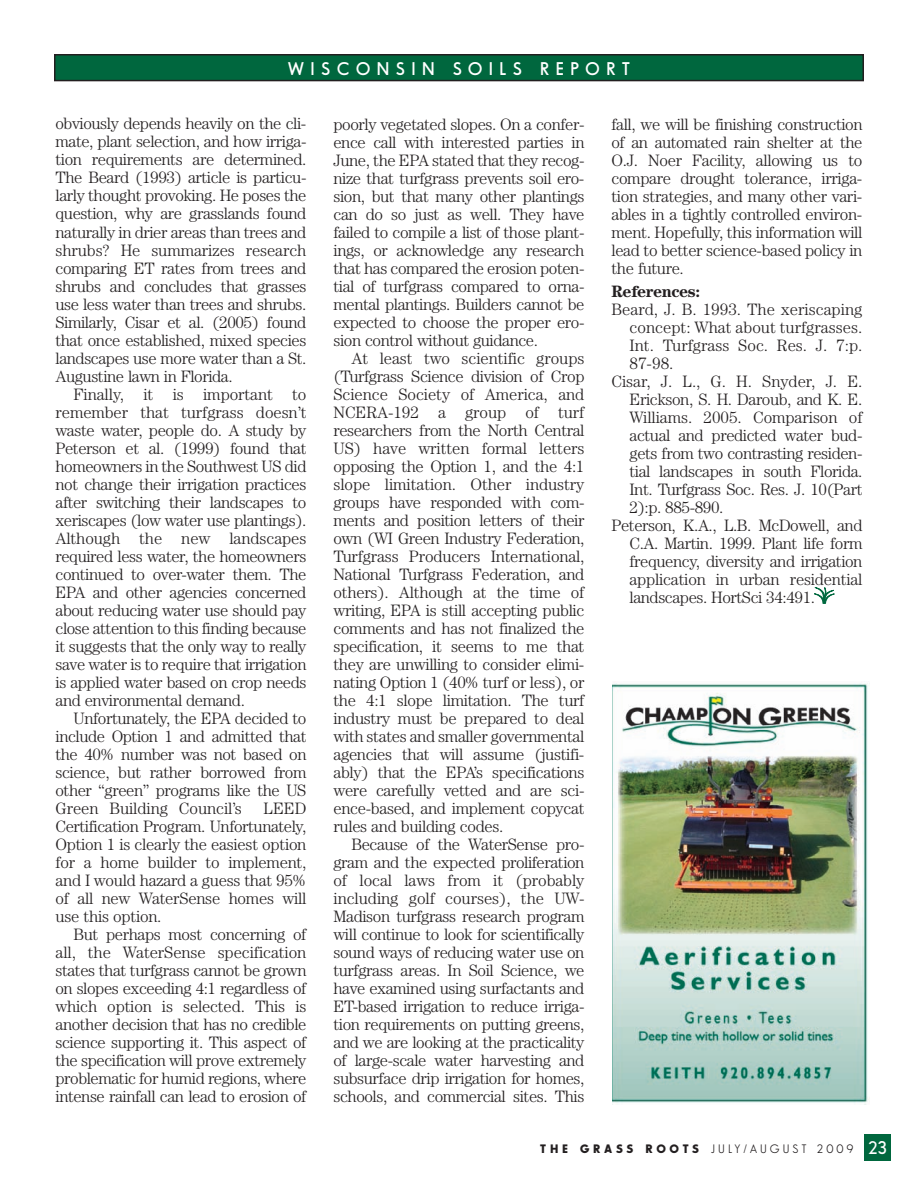
<style>
.page{position:relative;width:918px;height:1188px;background:#fff}
.page>*{position:absolute;margin:0;border:0;box-sizing:border-box;transform-origin:0 0}
.t1{font:600 18px "Sans Serif FLF";letter-spacing:.355em;color:#fff}
.t2{font:300 16.5px/18px "Century";letter-spacing:-.025em;color:#231f20;text-align:justify}
.t3{font:300 16.5px "Century";color:#231f20}
.t4{font:300 16.5px "Century";letter-spacing:-.005em;color:#231f20}
.t5{font:700 16.5px "Century";letter-spacing:-.03em;color:#231f20}
.t6{font:12px "Sans Serif FLF";letter-spacing:.26em;color:#231f20}
.s1{font-weight:700}
.s2{font-weight:600;font-size:18px;color:#fff}
</style>
<div class="page">
<div style="left:55px;top:55px;width:808px;height:26px;background:#00673e"></div>
<div style="left:54px;top:54px;width:810px;height:27px;border:2px solid #231f20"></div>
<div style="left:864px;top:1134px;width:27px;height:27px;background:#00673e"></div>
<svg style="left:814px;top:587px;width:21px;height:17px"></svg>
<img style="left:612px;top:683px;width:257px;height:422px">
<p class="t1" style="left:288px;top:58px;width:344px">WISCONSIN SOILS REPORT</p>
<p class="t2" style="left:56px;top:116px;width:253px">obviously depends heavily on the cli&shy;mate, plant selection, and how irriga&shy;tion requirements are determined.<br>The Beard (1993) article is particu&shy;larly thought provoking. He poses the question, why are grasslands found naturally in drier areas than trees and shrubs? He summarizes research comparing ET rates from trees and shrubs and concludes that grasses use less water than trees and shrubs.<br>Similarly, Cisar et al. (2005) found that once established, mixed species landscapes use more water than a St.<br>Augustine lawn in Florida.</p>
<p class="t2" style="left:56px;top:386px;width:253px;text-indent:18px">Finally, it is important to remember that turfgrass doesn’t waste water, people do. A study by Peterson et al. (1999) found that homeowners in the Southwest US did not change their irrigation practices after switching their landscapes to xeriscapes (low water use plantings).<br>Although the new landscapes required less water, the homeowners continued to over-water them. The EPA and other agencies concerned about reducing water use should pay close attention to this finding because it suggests that the only way to really save water is to require that irrigation is applied water based on crop needs and environmental demand.</p>
<p class="t2" style="left:56px;top:710px;width:253px;text-indent:18px">Unfortunately, the EPA decided to include Option 1 and admitted that the 40% number was not based on science, but rather borrowed from other “green” programs like the US Green Building Council’s</p>
<p class="t2" style="left:56px;top:800px;width:253px;text-indent:208px">LEED Certification Program. Unfortunately, Option 1 is clearly the easiest option for a home builder to implement, and I would hazard a guess that 95% of all new WaterSense homes will use this option.</p>
<p class="t2" style="left:56px;top:926px;width:253px;text-indent:18px">But perhaps most concerning of all, the WaterSense specification states that turfgrass cannot be grown on slopes exceeding 4:1 regardless of which option is selected. This is another decision that has no credible science supporting it. This aspect of the specification will prove extremely problematic for humid regions, where intense rainfall can lead to erosion of</p>
<p class="t2" style="left:334px;top:116px;width:253px">poorly vegetated slopes. On a confer&shy;ence call with interested parties in June, the EPA stated that they recog&shy;nize that turfgrass prevents soil ero&shy;sion, but that many other plantings can do so just as well. They have failed to compile a list of those plant&shy;ings, or acknowledge any research that has compared the erosion poten&shy;tial of turfgrass compared to orna&shy;mental plantings. Builders cannot be expected to choose the proper ero&shy;sion control without guidance.</p>
<p class="t2" style="left:334px;top:350px;width:253px;text-indent:18px">At least two scientific groups (Turfgrass Science division of Crop Science Society of America, and NCERA-192 a group of turf researchers from the North Central US) have written formal letters opposing the Option 1, and the 4:1 slope limitation. Other industry groups have responded with com&shy;ments and position letters of their own (WI Green Industry Federation, Turfgrass Producers International, National Turfgrass Federation, and others). Although at the time of writing, EPA is still accepting public comments and has not finalized the specification, it seems to me that they are unwilling to consider elimi&shy;nating Option 1 (40% turf or less), or the 4:1 slope limitation. The turf industry must be prepared to deal with states and smaller governmental agencies that will assume (justifi&shy;ably) that the EPA’s specifications were carefully vetted and are sci&shy;ence-based, and implement copycat rules and building codes.</p>
<p class="t2" style="left:334px;top:836px;width:253px;text-indent:18px">Because of the WaterSense pro&shy;gram and the expected proliferation of local laws from it (probably including golf courses), the UW-Madison turfgrass research program will continue to look for scientifically sound ways of reducing water use on turfgrass areas. In Soil Science, we have examined using surfactants and ET-based irrigation to reduce irriga&shy;tion requirements on putting greens, and we are looking at the practicality of large-scale water harvesting and subsurface drip irrigation for homes, schools, and commercial sites. This</p>
<p class="t2" style="left:612px;top:116px;width:253px">fall, we will be finishing construction of an automated rain shelter at the O.J. Noer Facility, allowing us to compare drought tolerance, irriga&shy;tion strategies, and many other vari&shy;ables in a tightly controlled environ&shy;ment. Hopefully, this information will lead to better science-based policy in the future.</p>
<p class="t5" style="left:612px;top:286px;width:90px">References:</p>
<p class="t3" style="left:612px;top:304px;width:253px">Beard, J. B. 1993. The xeriscaping</p>
<p class="t3" style="left:630px;top:322px;width:234px">concept: What about turfgrasses.</p>
<p class="t3" style="left:630px;top:340px;width:234px">Int. Turfgrass Soc. Res. J. 7:p.</p>
<p class="t2" style="left:630px;top:356px;width:46px">87-98.</p>
<p class="t4" style="left:612px;top:376px;width:253px">Cisar, J. L., G. H. Snyder, J. E.</p>
<p class="t2" style="left:630px;top:392px;width:234px">Erickson, S. H. Daroub, and K. E.</p>
<p class="t4" style="left:630px;top:412px;width:234px">Williams. 2005. Comparison of</p>
<p class="t2" style="left:630px;top:428px;width:234px">actual and predicted water bud-</p>
<p class="t2" style="left:630px;top:446px;width:234px">gets from two contrasting residen-</p>
<p class="t2" style="left:630px;top:464px;width:235px">tial landscapes in south Florida.</p>
<p class="t2" style="left:630px;top:482px;width:234px">Int. Turfgrass Soc. Res. J. 10(Part</p>
<p class="t2" style="left:630px;top:500px;width:95px">2):p. 885-890.</p>
<p class="t2" style="left:612px;top:518px;width:253px">Peterson, K.A., L.B. McDowell, and</p>
<p class="t2" style="left:630px;top:536px;width:235px">C.A. Martin. 1999. Plant life form</p>
<p class="t2" style="left:630px;top:554px;width:234px">frequency, diversity and irrigation</p>
<p class="t2" style="left:630px;top:572px;width:234px">application in urban residential</p>
<p class="t2" style="left:630px;top:590px;width:187px">landscapes. HortSci 34:491.</p>
<p class="t6" style="left:540px;top:1142px;width:349px"><span class="s1">THE GRASS ROOTS</span> JULY/AUGUST 2009 <span class="s2">23</span></p>
</div>
